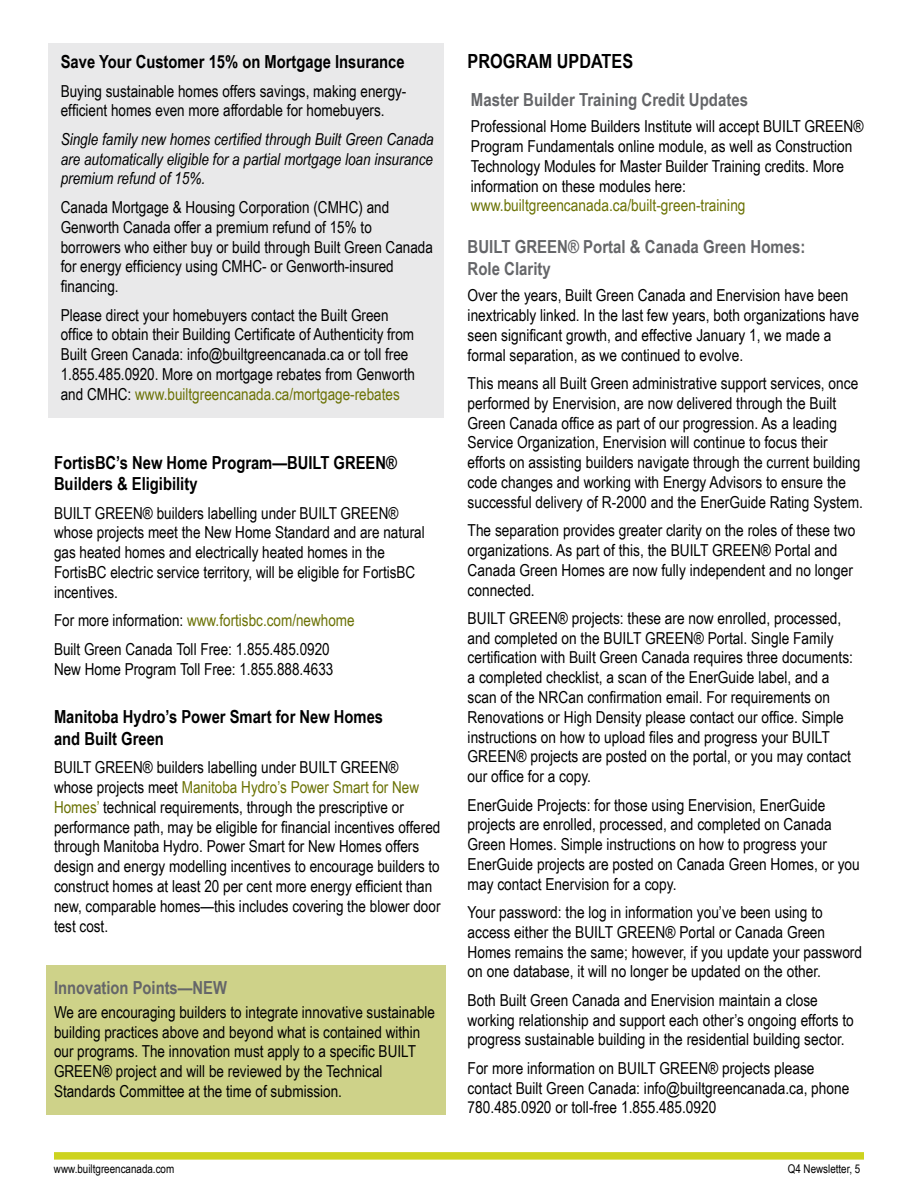
<style>
.page{position:relative;width:918px;height:1188px;background:#fff}
.page>*{position:absolute;margin:0;border:0;box-sizing:border-box;transform-origin:0 0}
.t1{font:700 19.5px "Arial Narrow";color:#000}
.t2{font:700 18px/21.6px "Arial Narrow";color:#000}
.t3{font:700 18px/21.6px "Arial Narrow";color:#656669}
.t4{font:16.5px/19.8px "Arial Narrow";color:#000}
.t5{font:italic 16.5px/19.8px "Arial Narrow";color:#000;text-align:justify}
.t6{font:16.5px "Arial Narrow";color:#6b7205}
.t7{font:12px "Arial Narrow";color:#000}
.s1{color:#6b7205}
</style>
<div class="page">
<div style="left:54px;top:1152px;width:810px;height:8px;background:#cdd31f"></div>
<div style="left:48px;top:44px;width:396px;height:374px;background:#e9e9ea"></div>
<div style="left:46px;top:966px;width:400px;height:149px;background:#ced289"></div>
<p class="t2" style="left:61px;top:50px;width:345px">Save Your Customer 15% on Mortgage Insurance</p>
<p class="t4" style="left:61px;top:80px;width:347px">Buying sustainable homes offers savings, making energy&shy;efficient homes even more affordable for homebuyers.</p>
<p class="t5" style="left:61px;top:129px;width:375px">Single family new homes certified through Built Green Canada are automatically eligible for a partial mortgage loan insurance premium refund of 15%.</p>
<p class="t4" style="left:61px;top:197px;width:374px">Canada Mortgage &amp; Housing Corporation (CMHC) and Genworth Canada offer a premium refund of 15% to borrowers who either buy or build through Built Green Canada for energy efficiency using CMHC- or Genworth-insured financing.</p>
<p class="t4" style="left:61px;top:304px;width:356px">Please direct your homebuyers contact the Built Green office to obtain their Building Certificate of Authenticity from Built Green Canada: info@builtgreencanada.ca or toll free 1.855.485.0920. More on mortgage rebates from Genworth and CMHC: <span class="s1">www.builtgreencanada.ca/mortgage-rebates</span></p>
<p class="t2" style="left:54px;top:451px;width:345px">FortisBC’s New Home Program—BUILT GREEN®<br>Builders &amp; Eligibility</p>
<p class="t4" style="left:54px;top:502px;width:372px">BUILT GREEN® builders labelling under BUILT GREEN® whose projects meet the New Home Standard and are natural gas heated homes and electrically heated homes in the FortisBC electric service territory, will be eligible for FortisBC incentives.</p>
<p class="t4" style="left:54px;top:606px;width:302px;line-height:28.5px">For more information: <span class="s1">www.fortisbc.com/newhome<br></span>Built Green Canada Toll Free: 1.855.485.0920</p>
<p class="t4" style="left:54px;top:658px;width:281px">New Home Program Toll Free: 1.855.888.4633</p>
<p class="t2" style="left:54px;top:705px;width:331px">Manitoba Hydro’s Power Smart for New Homes and Built Green</p>
<p class="t4" style="left:54px;top:757px;width:388px">BUILT GREEN® builders labelling under BUILT GREEN® whose projects meet <span class="s1">Manitoba Hydro’s Power Smart for New Homes’</span> technical requirements, through the prescriptive or performance path, may be eligible for financial incentives offered through Manitoba Hydro. Power Smart for New Homes offers design and energy modelling incentives to encourage builders to construct homes at least 20 per cent more energy efficient than new, comparable homes—this includes covering the blower door test cost.</p>
<p class="t3" style="left:54px;top:976px;width:175px">Innovation Points—NEW</p>
<p class="t4" style="left:54px;top:1001px;width:383px">We are encouraging builders to integrate innovative sustainable building practices above and beyond what is contained within our programs. The innovation must apply to a specific BUILT GREEN® project and will be reviewed by the Technical Standards Committee at the time of submission.</p>
<p class="t1" style="left:468px;top:47px;width:167px">PROGRAM UPDATES</p>
<p class="t3" style="left:471px;top:88px;width:279px">Master Builder Training Credit Updates</p>
<p class="t4" style="left:471px;top:116px;width:394px">Professional Home Builders Institute will accept BUILT GREEN® Program Fundamentals online module, as well as Construction Technology Modules for Master Builder Training credits. More information on these modules here:</p>
<p class="t6" style="left:471px;top:193px;width:276px">www.builtgreencanada.ca/built-green-training</p>
<p class="t3" style="left:468px;top:235px;width:339px">BUILT GREEN® Portal &amp; Canada Green Homes:<br>Role Clarity</p>
<p class="t4" style="left:468px;top:285px;width:393px">Over the years, Built Green Canada and Enervision have been inextricably linked. In the last few years, both organizations have seen significant growth, and effective January 1, we made a formal separation, as we continued to evolve.</p>
<p class="t4" style="left:468px;top:373px;width:397px">This means all Built Green administrative support services, once performed by Enervision, are now delivered through the Built Green Canada office as part of our progression. As a leading Service Organization, Enervision will continue to focus their efforts on assisting builders navigate through the current building code changes and working with Energy Advisors to ensure the successful delivery of R-2000 and the EnerGuide Rating System.</p>
<p class="t4" style="left:468px;top:520px;width:389px">The separation provides greater clarity on the roles of these two organizations. As part of this, the BUILT GREEN® Portal and Canada Green Homes are now fully independent and no longer connected.</p>
<p class="t4" style="left:468px;top:608px;width:387px">BUILT GREEN® projects: these are now enrolled, processed, and completed on the BUILT GREEN® Portal. Single Family certification with Built Green Canada requires three documents: a completed checklist, a scan of the EnerGuide label, and a scan of the NRCan confirmation email. For requirements on Renovations or High Density please contact our office. Simple instructions on how to upload files and progress your BUILT GREEN® projects are posted on the portal, or you may contact our office for a copy.</p>
<p class="t4" style="left:468px;top:794px;width:394px">EnerGuide Projects: for those using Enervision, EnerGuide projects are enrolled, processed, and completed on Canada Green Homes. Simple instructions on how to progress your EnerGuide projects are posted on Canada Green Homes, or you may contact Enervision for a copy.</p>
<p class="t4" style="left:468px;top:902px;width:396px">Your password: the log in information you’ve been using to access either the BUILT GREEN® Portal or Canada Green Homes remains the same; however, if you update your password on one database, it will no longer be updated on the other.</p>
<p class="t4" style="left:468px;top:989px;width:388px">Both Built Green Canada and Enervision maintain a close working relationship and support each other’s ongoing efforts to progress sustainable building in the residential building sector.</p>
<p class="t4" style="left:468px;top:1057px;width:383px">For more information on BUILT GREEN® projects please contact Built Green Canada: info@builtgreencanada.ca, phone<br>780.485.0920 or toll-free 1.855.485.0920</p>
<p class="t7" style="left:54px;top:1160px;width:122px">www.builtgreencanada.com</p>
<p class="t7" style="left:788px;top:1160px;width:74px">Q4 Newsletter, 5</p>
</div>
